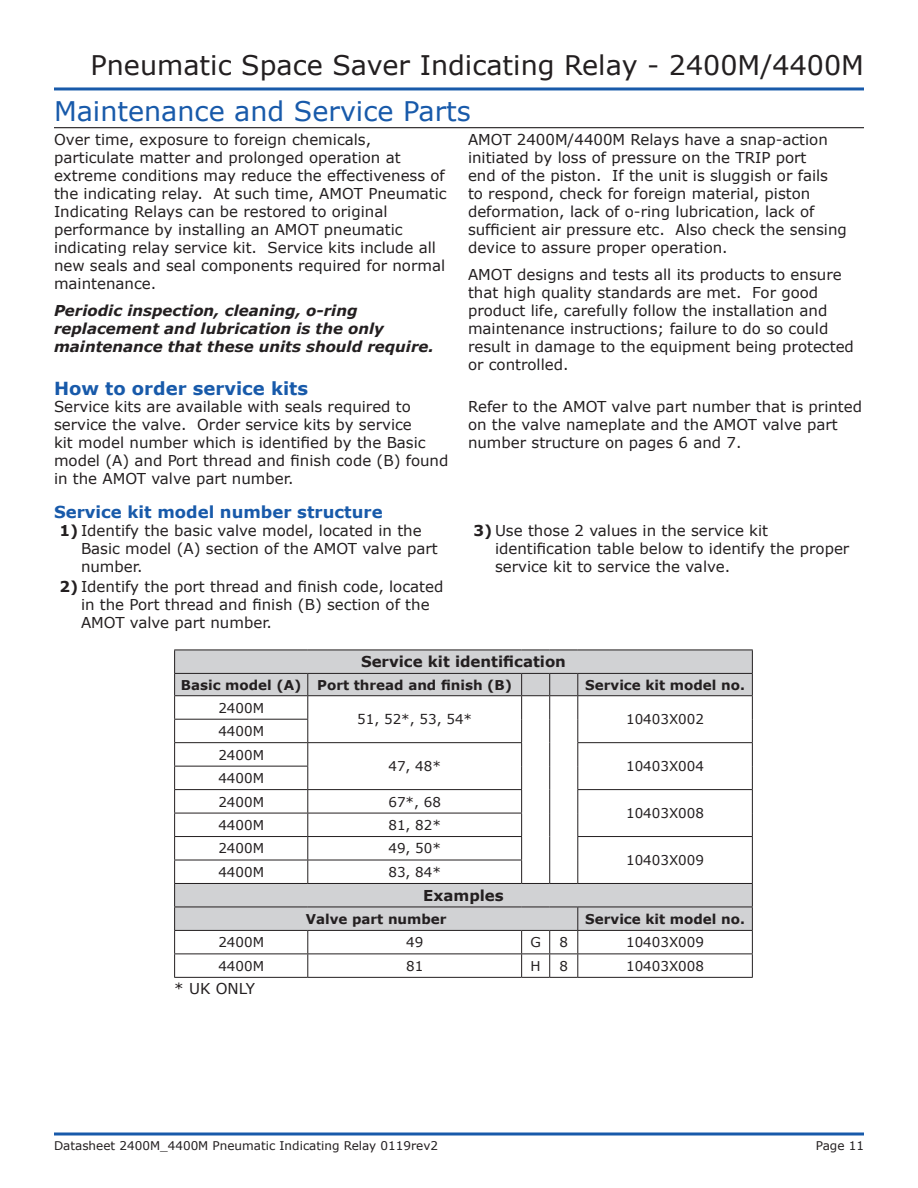
<style>
.page{position:relative;width:918px;height:1188px;background:#fff}
.page>*{position:absolute;margin:0;border:0;box-sizing:border-box;transform-origin:0 0}
.t1{font:27px "Verdana";color:#231f20}
.Datasheet{font:27px "Verdana";color:#185aaa}
.Datasheet-2{font:700 18px "Verdana";color:#185aaa}
.Datasheet-3{font:700 16.5px "Verdana";color:#185aaa}
.Datasheet-4{font:15px/18px "Verdana";color:#231f20}
.Datasheet-5{font:italic 700 15px/18px "Verdana";color:#231f20}
.Datasheet-6{font:700 15px "Verdana";color:#231f20}
.Datasheet-7{font:13.5px "Verdana";color:#231f20}
.Datasheet-8{font:700 13.5px "Verdana";color:#231f20}
.t2{font:12px "Verdana";color:#231f20}
.s1{font-weight:700}
</style>
<div class="page">
<hr style="left:54px;top:87px;width:810px;height:3px;background:#185aaa">
<svg style="left:54px;top:1132px;width:810px;height:4px"></svg>
<hr style="left:54px;top:127px;width:810px;height:1px;background:#231f20">
<svg style="left:175px;top:651px;width:577px;height:279px"></svg>
<hr style="left:174px;top:650px;width:134px;height:1px;background:#231f20">
<hr style="left:308px;top:650px;width:214px;height:1px;background:#231f20">
<svg style="left:522px;top:650px;width:56px;height:1px"></svg>
<hr style="left:578px;top:650px;width:175px;height:1px;background:#231f20">
<hr style="left:174px;top:673px;width:134px;height:1px;background:#231f20">
<hr style="left:308px;top:673px;width:214px;height:1px;background:#231f20">
<hr style="left:578px;top:673px;width:175px;height:1px;background:#231f20">
<hr style="left:578px;top:907px;width:175px;height:1px;background:#231f20">
<hr style="left:174px;top:695px;width:134px;height:1px;background:#231f20">
<hr style="left:308px;top:695px;width:214px;height:1px;background:#231f20">
<hr style="left:578px;top:695px;width:175px;height:1px;background:#231f20">
<hr style="left:578px;top:930px;width:175px;height:1px;background:#231f20">
<hr style="left:174px;top:719px;width:134px;height:1px;background:#231f20">
<hr style="left:174px;top:742px;width:134px;height:1px;background:#231f20">
<hr style="left:308px;top:742px;width:214px;height:1px;background:#231f20">
<hr style="left:577px;top:742px;width:176px;height:1px;background:#231f20">
<hr style="left:174px;top:766px;width:134px;height:1px;background:#231f20">
<hr style="left:174px;top:789px;width:134px;height:1px;background:#231f20">
<hr style="left:308px;top:789px;width:214px;height:1px;background:#231f20">
<hr style="left:577px;top:789px;width:176px;height:1px;background:#231f20">
<hr style="left:174px;top:813px;width:134px;height:1px;background:#231f20">
<hr style="left:308px;top:813px;width:214px;height:1px;background:#231f20">
<hr style="left:174px;top:836px;width:134px;height:1px;background:#231f20">
<hr style="left:308px;top:836px;width:214px;height:1px;background:#231f20">
<hr style="left:577px;top:836px;width:176px;height:1px;background:#231f20">
<hr style="left:174px;top:860px;width:134px;height:1px;background:#231f20">
<hr style="left:308px;top:860px;width:214px;height:1px;background:#231f20">
<svg style="left:307px;top:674px;width:1px;height:209px"></svg>
<hr style="left:174px;top:883px;width:134px;height:1px;background:#231f20">
<hr style="left:308px;top:883px;width:214px;height:1px;background:#231f20">
<svg style="left:521px;top:673px;width:57px;height:211px"></svg>
<hr style="left:578px;top:883px;width:175px;height:1px;background:#231f20">
<hr style="left:174px;top:907px;width:134px;height:1px;background:#231f20">
<hr style="left:308px;top:907px;width:214px;height:1px;background:#231f20">
<hr style="left:174px;top:930px;width:134px;height:1px;background:#231f20">
<hr style="left:308px;top:930px;width:214px;height:1px;background:#231f20">
<hr style="left:174px;top:954px;width:134px;height:1px;background:#231f20">
<svg style="left:174px;top:650px;width:1px;height:327px"></svg>
<hr style="left:308px;top:954px;width:214px;height:1px;background:#231f20">
<svg style="left:307px;top:931px;width:1px;height:46px"></svg>
<hr style="left:578px;top:954px;width:175px;height:1px;background:#231f20">
<svg style="left:752px;top:650px;width:1px;height:327px"></svg>
<hr style="left:174px;top:977px;width:134px;height:1px;background:#231f20">
<hr style="left:308px;top:977px;width:214px;height:1px;background:#231f20">
<svg style="left:521px;top:907px;width:57px;height:71px"></svg>
<hr style="left:578px;top:977px;width:175px;height:1px;background:#231f20">
<h1 class="t1" style="left:91px;top:46px;width:775px">Pneumatic Space Saver Indicating Relay - 2400M/4400M</h1>
<p class="Datasheet" style="left:54px;top:92px;width:419px">Maintenance and Service Parts</p>
<p class="Datasheet-4" style="left:54px;top:131px;width:394px">Over time, exposure to foreign chemicals, particulate matter and prolonged operation at extreme conditions may reduce the effectiveness of the indicating relay. At such time, AMOT Pneumatic Indicating Relays can be restored to original performance by installing an AMOT pneumatic indicating relay service kit. Service kits include all new seals and seal components required for normal maintenance.</p>
<p class="Datasheet-5" style="left:54px;top:301px;width:381px">Periodic inspection, cleaning, o-ring replacement and lubrication is the only maintenance that these units should require.</p>
<p class="Datasheet-4" style="left:468px;top:131px;width:380px">AMOT 2400M/4400M Relays have a snap-action initiated by loss of pressure on the TRIP port<br>end of the piston. If the unit is sluggish or fails<br>to respond, check for foreign material, piston deformation, lack of o-ring lubrication, lack of sufficient air pressure etc. Also check the sensing device to assure proper operation.</p>
<p class="Datasheet-4" style="left:468px;top:265px;width:387px">AMOT designs and tests all its products to ensure that high quality standards are met. For good product life, carefully follow the installation and maintenance instructions; failure to do so could result in damage to the equipment being protected or controlled.</p>
<p class="Datasheet-2" style="left:54px;top:376px;width:256px">How to order service kits</p>
<p class="Datasheet-4" style="left:54px;top:397px;width:396px">Service kits are available with seals required to service the valve. Order service kits by service<br>kit model number which is identified by the Basic model (A) and Port thread and finish code (B) found in the AMOT valve part number.</p>
<p class="Datasheet-4" style="left:468px;top:397px;width:396px">Refer to the AMOT valve part number that is printed on the valve nameplate and the AMOT valve part number structure on pages 6 and 7.</p>
<p class="Datasheet-3" style="left:54px;top:500px;width:330px">Service kit model number structure</p>
<p class="Datasheet-4" style="left:81px;top:522px;width:358px;text-indent:-22px"><span class="s1">1)</span> Identify the basic valve model, located in the<br>Basic model (A) section of the AMOT valve part number.</p>
<p class="Datasheet-4" style="left:81px;top:578px;width:364px;text-indent:-22px"><span class="s1">2)</span> Identify the port thread and finish code, located in the Port thread and finish (B) section of the<br>AMOT valve part number.</p>
<p class="Datasheet-4" style="left:495px;top:522px;width:356px;text-indent:-22px"><span class="s1">3)</span> Use those 2 values in the service kit identification table below to identify the proper service kit to service the valve.</p>
<p class="Datasheet-6" style="left:361px;top:651px;width:206px">Service kit identification</p>
<p class="Datasheet-8" style="left:181px;top:675px;width:122px">Basic model (A)</p>
<p class="Datasheet-8" style="left:317px;top:675px;width:197px">Port thread and finish (B)</p>
<p class="Datasheet-8" style="left:585px;top:675px;width:161px">Service kit model no.</p>
<p class="Datasheet-7" style="left:218px;top:698px;width:47px">2400M</p>
<p class="Datasheet-7" style="left:357px;top:710px;width:116px">51, 52*, 53, 54*</p>
<p class="Datasheet-7" style="left:626px;top:710px;width:79px">10403X002</p>
<p class="Datasheet-7" style="left:218px;top:722px;width:47px">4400M</p>
<p class="Datasheet-7" style="left:218px;top:745px;width:47px">2400M</p>
<p class="Datasheet-7" style="left:388px;top:757px;width:54px">47, 48*</p>
<p class="Datasheet-7" style="left:626px;top:757px;width:79px">10403X004</p>
<p class="Datasheet-7" style="left:218px;top:769px;width:47px">4400M</p>
<p class="Datasheet-7" style="left:218px;top:792px;width:47px">2400M</p>
<p class="Datasheet-7" style="left:388px;top:792px;width:54px">67*, 68</p>
<p class="Datasheet-7" style="left:626px;top:804px;width:79px">10403X008</p>
<p class="Datasheet-7" style="left:218px;top:816px;width:47px">4400M</p>
<p class="Datasheet-7" style="left:388px;top:816px;width:54px">81, 82*</p>
<p class="Datasheet-7" style="left:218px;top:839px;width:47px">2400M</p>
<p class="Datasheet-7" style="left:388px;top:839px;width:54px">49, 50*</p>
<p class="Datasheet-7" style="left:626px;top:851px;width:79px">10403X009</p>
<p class="Datasheet-7" style="left:218px;top:863px;width:47px">4400M</p>
<p class="Datasheet-7" style="left:388px;top:863px;width:54px">83, 84*</p>
<p class="Datasheet-6" style="left:423px;top:885px;width:82px">Examples</p>
<p class="Datasheet-8" style="left:306px;top:909px;width:142px">Valve part number</p>
<p class="Datasheet-8" style="left:585px;top:909px;width:161px">Service kit model no.</p>
<p class="Datasheet-7" style="left:218px;top:933px;width:47px">2400M</p>
<p class="Datasheet-7" style="left:406px;top:933px;width:19px">49</p>
<p class="Datasheet-7" style="left:530px;top:933px;width:12px">G</p>
<p class="Datasheet-7" style="left:559px;top:933px;width:10px">8</p>
<p class="Datasheet-7" style="left:626px;top:933px;width:79px">10403X009</p>
<p class="Datasheet-7" style="left:218px;top:957px;width:47px">4400M</p>
<p class="Datasheet-7" style="left:406px;top:957px;width:19px">81</p>
<p class="Datasheet-7" style="left:531px;top:957px;width:12px">H</p>
<p class="Datasheet-7" style="left:559px;top:957px;width:10px">8</p>
<p class="Datasheet-7" style="left:626px;top:957px;width:79px">10403X008</p>
<p class="Datasheet-4" style="left:174px;top:980px;width:82px">* UK ONLY</p>
<p class="t2" style="left:54px;top:1138px;width:386px">Datasheet 2400M_4400M Pneumatic Indicating Relay 0119rev2</p>
<p class="t2" style="left:816px;top:1138px;width:50px">Page 11</p>
</div>
